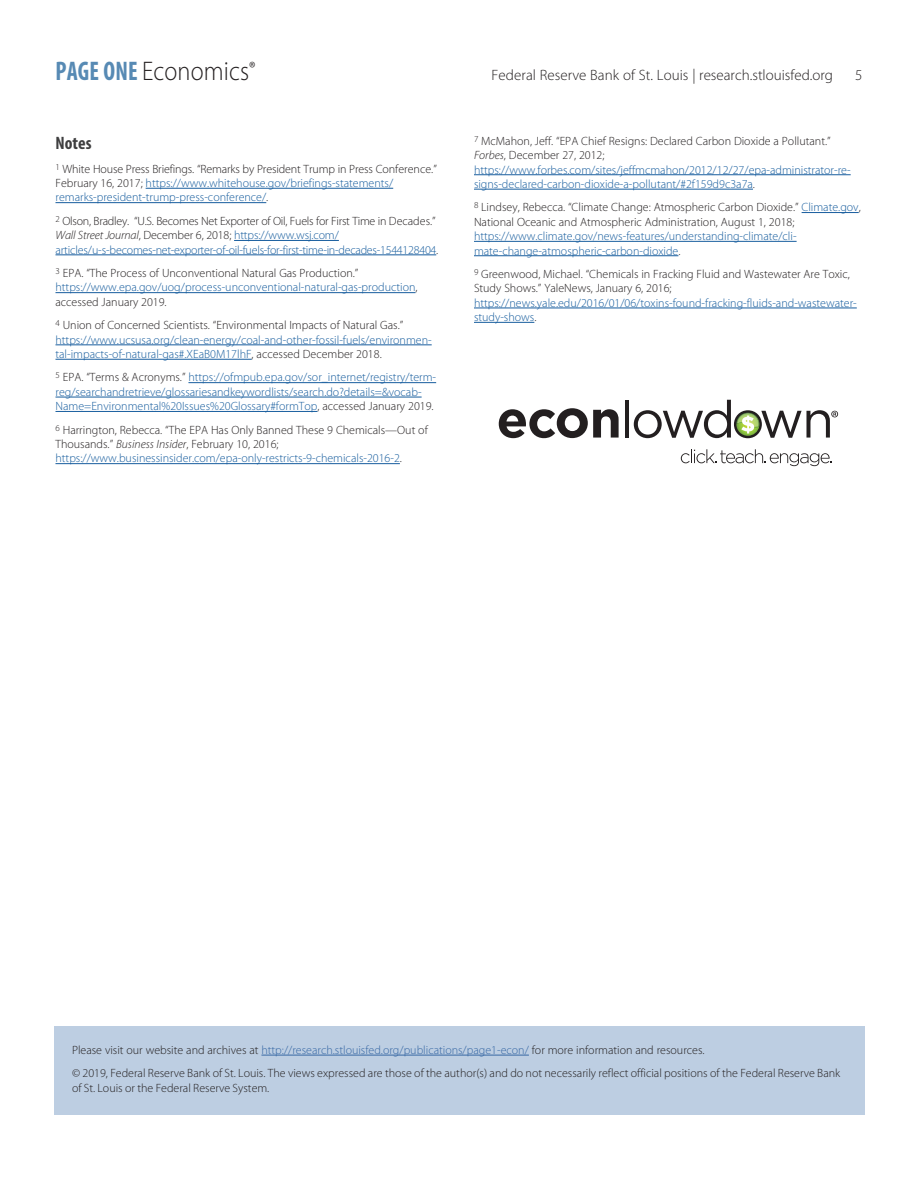
<style>
.page{position:relative;width:918px;height:1188px;background:#fff}
.page>*{position:absolute;margin:0;border:0;box-sizing:border-box;transform-origin:0 0}
.t1{font:300 27px "Myriad Pro";letter-spacing:.005em;color:#231f20;scale:.9 1}
.Notes_and_Refs_Head{font:700 condensed 18px "Myriad Pro";color:#3e3e3f}
.t2{font:300 18px "Myriad Pro";color:#231f20;scale:.9 1}
.t3{font:300 15px "Myriad Pro";letter-spacing:.005em;color:#231f20}
.Notes_and_Refs{font:300 12px/14.4px "Myriad Pro";color:#175d9e}
.Notes_and_Refs-2{font:300 12px/14.4px "Myriad Pro";color:#231f20}
.Notes_and_Refs-3{font:300 12px/14.4px "Myriad Pro";letter-spacing:-.02em;color:#175d9e}
.Author_Note{font:300 12px/14.4px "Myriad Pro";color:#231f20}
.Text{font:300 12px "Myriad Pro";color:#231f20}
.s1{font-weight:700;font-stretch:condensed;color:#578ab4}
.s2{color:#231f20}
.s3{font-style:italic;color:#231f20}
.s4{color:#175d9e}
.s5{font-style:italic}
.s6{color:#3667a4}
</style>
<div class="page">
<div style="left:54px;top:1027px;width:811px;height:88px;background:#bdcee2"></div>
<hr style="left:261px;top:1055px;width:268px;height:1px;background:#3667a4">
<hr style="left:146px;top:188px;width:247px;height:1px;background:#175d9e">
<hr style="left:56px;top:202px;width:210px;height:1px;background:#175d9e">
<hr style="left:234px;top:240px;width:105px;height:1px;background:#175d9e">
<hr style="left:56px;top:255px;width:380px;height:1px;background:#175d9e">
<hr style="left:56px;top:292px;width:359px;height:1px;background:#175d9e">
<hr style="left:56px;top:345px;width:376px;height:1px;background:#175d9e">
<hr style="left:56px;top:359px;width:196px;height:1px;background:#175d9e">
<hr style="left:188px;top:382px;width:248px;height:1px;background:#175d9e">
<hr style="left:56px;top:397px;width:366px;height:1px;background:#175d9e">
<hr style="left:56px;top:411px;width:261px;height:1px;background:#175d9e">
<hr style="left:56px;top:463px;width:344px;height:1px;background:#175d9e">
<svg style="left:499px;top:408px;width:120px;height:30px"></svg>
<hr style="left:625px;top:400px;width:4px;height:38px;background:#231f20">
<svg style="left:681px;top:449px;width:151px;height:17px"></svg>
<svg style="left:634px;top:400px;width:204px;height:38px"></svg>
<hr style="left:474px;top:174px;width:377px;height:1px;background:#175d9e">
<hr style="left:474px;top:189px;width:279px;height:1px;background:#175d9e">
<hr style="left:802px;top:212px;width:57px;height:1px;background:#175d9e">
<hr style="left:474px;top:241px;width:323px;height:1px;background:#175d9e">
<hr style="left:474px;top:255px;width:204px;height:1px;background:#175d9e">
<hr style="left:474px;top:308px;width:383px;height:1px;background:#175d9e">
<hr style="left:474px;top:322px;width:60px;height:1px;background:#175d9e">
<p class="t1" style="left:56px;top:56px;width:217px"><span class="s1">PAGE ONE</span> Economics</p>
<p class="t3" style="left:492px;top:66px;width:343px">Federal Reserve Bank of St. Louis | research.stlouisfed.org</p>
<p class="t3" style="left:855px;top:66px;width:9px">5</p>
<p class="t2" style="left:249px;top:58px;width:9px">®</p>
<p class="Notes_and_Refs_Head" style="left:56px;top:132px;width:38px">Notes</p>
<p class="Notes_and_Refs" style="left:56px;top:162px;width:383px"><sup>1</sup> <span class="s2">White House Press Briefings. “Remarks by President Trump in Press Conference.”<br>February 16, 2017;</span> https://www.whitehouse.gov/briefings-statements/ remarks-president-trump-press-conference/<span class="s2">.</span></p>
<p class="Notes_and_Refs-3" style="left:56px;top:214px;width:384px"><sup>2</sup> <span class="s2">Olson, Bradley. “U.S. Becomes Net Exporter of Oil, Fuels for First Time in Decades.”<br></span><span class="s3">Wall Street Journal</span><span class="s2">, December 6, 2018;</span> https://www.wsj.com/ articles/u-s-becomes-net-exporter-of-oil-fuels-for-first-time-in-decades-1544128404<span class="s2">.</span></p>
<p class="Notes_and_Refs-2" style="left:56px;top:266px;width:364px"><sup>3</sup> EPA. “The Process of Unconventional Natural Gas Production.” <span class="s4">https://www.epa.gov/uog/process-unconventional-natural-gas-production</span>, accessed January 2019.</p>
<p class="Notes_and_Refs" style="left:56px;top:318px;width:378px"><sup>4</sup> <span class="s2">Union of Concerned Scientists. “Environmental Impacts of Natural Gas.” </span>https://www.ucsusa.org/clean-energy/coal-and-other-fossil-fuels/environmen&shy;tal-impacts-of-natural-gas#.XEaB0M17lhF<span class="s2">, accessed December 2018.</span></p>
<p class="Notes_and_Refs" style="left:56px;top:370px;width:382px"><sup>5</sup> <span class="s2">EPA. “Terms &amp; Acronyms.”</span> https://ofmpub.epa.gov/sor_internet/registry/term&shy;reg/searchandretrieve/glossariesandkeywordlists/search.do?details=&amp;vocab-<br>Name=Environmental%20Issues%20Glossary#formTop<span class="s2">, accessed January 2019.</span></p>
<p class="Notes_and_Refs-2" style="left:56px;top:423px;width:374px"><sup>6</sup> Harrington, Rebecca. “The EPA Has Only Banned These 9 Chemicals—Out of<br>Thousands.” <span class="s5">Business Insider</span>, February 10, 2016; <span class="s4">https://www.businessinsider.com/epa-only-restricts-9-chemicals-2016-2</span>.</p>
<p class="Notes_and_Refs" style="left:474px;top:134px;width:378px"><sup>7</sup> <span class="s2">McMahon, Jeff. “EPA Chief Resigns: Declared Carbon Dioxide a Pollutant.” </span><span class="s3">Forbes</span><span class="s2">, December 27, 2012; </span>https://www.forbes.com/sites/jeffmcmahon/2012/12/27/epa-administrator-re&shy;signs-declared-carbon-dioxide-a-pollutant/#2f159d9c3a7a<span class="s2">.</span></p>
<p class="Notes_and_Refs-2" style="left:474px;top:200px;width:388px"><sup>8</sup> Lindsey, Rebecca. “Climate Change: Atmospheric Carbon Dioxide.” <span class="s4">Climate.gov</span>, National Oceanic and Atmospheric Administration, August 1, 2018; <span class="s4">https://www.climate.gov/news-features/understanding-climate/cli&shy;mate-change-atmospheric-carbon-dioxide</span>.</p>
<p class="Notes_and_Refs-2" style="left:474px;top:267px;width:384px"><sup>9</sup> Greenwood, Michael. “Chemicals in Fracking Fluid and Wastewater Are Toxic, Study Shows.” YaleNews, January 6, 2016; <span class="s4">https://news.yale.edu/2016/01/06/toxins-found-fracking-fluids-and-wastewater&shy;study-shows</span>.</p>
<p class="Text" style="left:72px;top:1043px;width:634px">Please visit our website and archives at <span class="s6">http://research.stlouisfed.org/publications/page1-econ/</span> for more information and resources.</p>
<p class="Author_Note" style="left:72px;top:1066px;width:770px">© 2019, Federal Reserve Bank of St. Louis. The views expressed are those of the author(s) and do not necessarily reflect official positions of the Federal Reserve Bank of St. Louis or the Federal Reserve System.</p>
</div>
